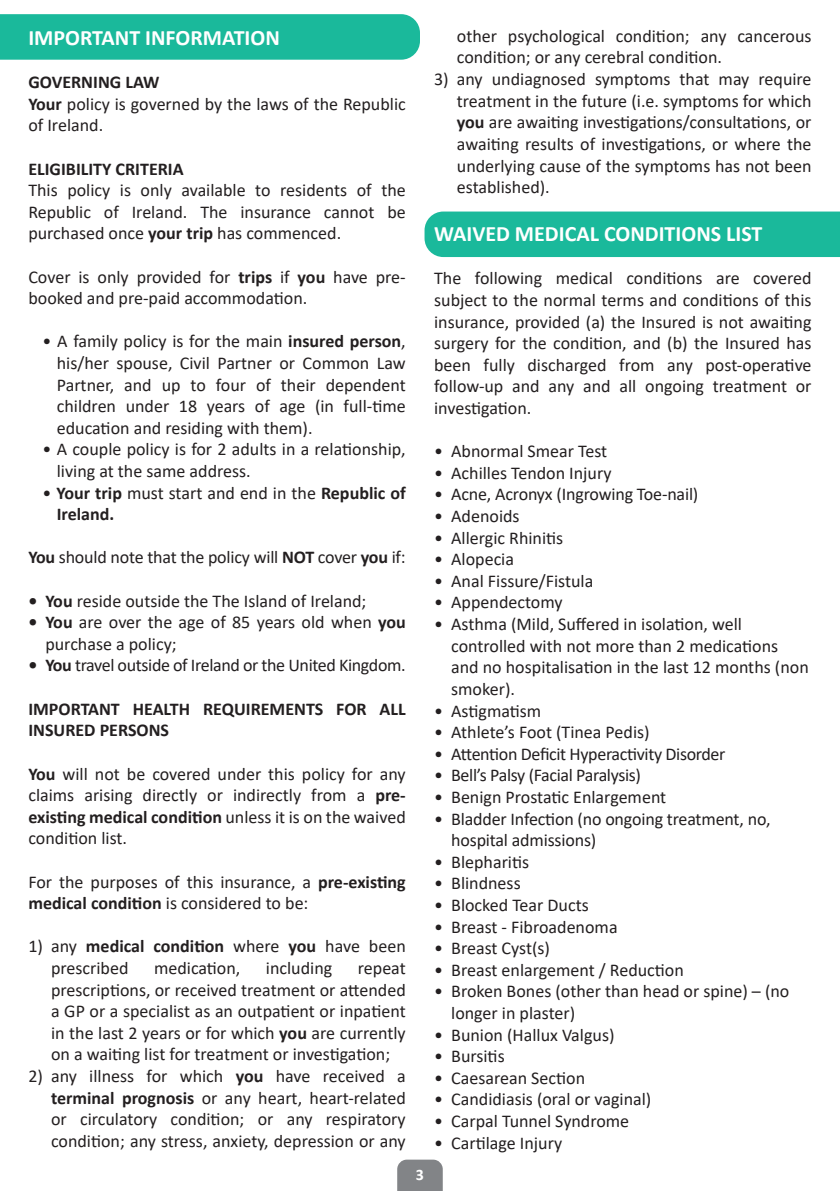
<style>
.page{position:relative;width:840px;height:1191px;background:#fff}
.page>*{position:absolute;margin:0;border:0;box-sizing:border-box;transform-origin:0 0}
.t1{font:700 22px "Calibri";color:#fff}
.t2{font:18px/21.6px "Calibri";color:#231f20}
.t3{font:700 18px/21.6px "Calibri";color:#231f20}
.t4{font:18px "Calibri";letter-spacing:-.02em;color:#231f20}
.t5{font:700 16px "Calibri";color:#fff}
.s1{font-weight:700}
.s2{font-weight:400}
</style>
<div class="page">
<div style="left:424px;top:211px;width:415px;height:46px;background:#1ab99b"></div>
<div style="left:0;top:14px;width:420px;height:46px;background:#1ab99b"></div>
<svg style="left:397px;top:1159px;width:45px;height:32px"></svg>
<p class="t1" style="left:28px;top:22px;width:253px">IMPORTANT INFORMATION</p>
<p class="t3" style="left:28px;top:71px;width:133px">GOVERNING LAW</p>
<p class="t2" style="left:28px;top:92px;width:378px"><span class="s1">Your</span> policy is governed by the laws of the Republic of Ireland.</p>
<p class="t3" style="left:28px;top:157px;width:157px">ELIGIBILITY CRITERIA</p>
<p class="t2" style="left:28px;top:179px;width:379px;text-align:justify">This policy is only available to residents of the Republic of Ireland. The insurance cannot be purchased once <span class="s1">your trip</span> has commenced.</p>
<p class="t2" style="left:28px;top:265px;width:379px">Cover is only provided for <span class="s1">trips</span> if <span class="s1">you</span> have pre&shy;booked and pre-paid accommodation.</p>
<p class="t2" style="left:57px;top:330px;width:350px;text-align:justify;text-indent:-14px">• A family policy is for the main <span class="s1">insured person</span>, his/her spouse, Civil Partner or Common Law Partner, and up to four of their dependent children under 18 years of age (in full-time education and residing with them).</p>
<p class="t2" style="left:57px;top:438px;width:350px;text-indent:-14px">• A couple policy is for 2 adults in a relationship, living at the same address.</p>
<p class="t3" style="left:57px;top:481px;width:350px;text-indent:-14px"><span class="s2">•</span> Your trip <span class="s2">must start and end in the</span> Republic of<br>Ireland.</p>
<p class="t2" style="left:28px;top:546px;width:379px"><span class="s1">You</span> should note that the policy will <span class="s1">NOT</span> cover <span class="s1">you</span> if:</p>
<p class="t2" style="left:28px;top:589px;width:339px"><span class="s1">• You</span> reside outside the The Island of Ireland;</p>
<p class="t2" style="left:45px;top:611px;width:362px;text-indent:-17px"><span class="s1">• You</span> are over the age of 85 years old when <span class="s1">you </span>purchase a policy;</p>
<p class="t4" style="left:28px;top:653px;width:378px"><span class="s1">• You</span> travel outside of Ireland or the United Kingdom.</p>
<p class="t3" style="left:28px;top:697px;width:379px">IMPORTANT HEALTH REQUIREMENTS FOR ALL<br>INSURED PERSONS</p>
<p class="t2" style="left:28px;top:762px;width:379px;text-align:justify"><span class="s1">You</span> will not be covered under this policy for any claims arising directly or indirectly from a <span class="s1">pre&shy;existing medical condition</span> unless it is on the waived condition list.</p>
<p class="t2" style="left:28px;top:870px;width:379px">For the purposes of this insurance, a <span class="s1">pre-existing medical condition</span> is considered to be:</p>
<p class="t2" style="left:51px;top:935px;width:356px;text-indent:-23px">1) any <span class="s1">medical condition</span> where <span class="s1">you</span> have been prescribed</p>
<p class="t2" style="left:154px;top:956px;width:88px">medication,</p>
<p class="t2" style="left:266px;top:956px;width:68px">including</p>
<p class="t2" style="left:51px;top:956px;width:356px;text-align:justify;text-indent:306px">repeat prescriptions, or received treatment or attended a GP or a specialist as an outpatient or inpatient in the last 2 years or for which <span class="s1">you</span> are currently on a waiting list for treatment or investigation;</p>
<p class="t2" style="left:51px;top:1064px;width:356px;text-align:justify;text-indent:-23px">2) any illness for which <span class="s1">you</span> have received a <span class="s1">terminal prognosis</span> or any heart, heart-related or circulatory condition; or any respiratory condition; any stress, anxiety, depression or any</p>
<p class="t5" style="left:415px;top:1163px;width:10px">3</p>
<p class="t2" style="left:456px;top:25px;width:356px">other psychological condition; any cancerous condition; or any cerebral condition.</p>
<p class="t2" style="left:456px;top:68px;width:356px;text-align:justify;text-indent:-23px">3) any undiagnosed symptoms that may require treatment in the future (i.e. symptoms for which <span class="s1">you</span> are awaiting investigations/consultations, or awaiting results of investigations, or where the underlying cause of the symptoms has not been established).</p>
<p class="t1" style="left:434px;top:218px;width:329px">WAIVED MEDICAL CONDITIONS LIST</p>
<p class="t2" style="left:434px;top:267px;width:379px;text-align:justify">The following medical conditions are covered subject to the normal terms and conditions of this insurance, provided (a) the Insured is not awaiting surgery for the condition, and (b) the Insured has been fully discharged from any post-operative follow-up and any and all ongoing treatment or investigation.</p>
<p class="t2" style="left:434px;top:440px;width:174px">• Abnormal Smear Test</p>
<p class="t2" style="left:434px;top:461px;width:179px">• Achilles Tendon Injury</p>
<p class="t2" style="left:434px;top:483px;width:265px">• Acne, Acronyx (Ingrowing Toe-nail)</p>
<p class="t2" style="left:434px;top:505px;width:87px">• Adenoids</p>
<p class="t2" style="left:434px;top:526px;width:130px">• Allergic Rhinitis</p>
<p class="t2" style="left:434px;top:548px;width:81px">• Alopecia</p>
<p class="t2" style="left:434px;top:569px;width:161px">• Anal Fissure/Fistula</p>
<p class="t2" style="left:434px;top:591px;width:130px">• Appendectomy</p>
<p class="t2" style="left:451px;top:613px;width:359px;text-indent:-17px">• Asthma (Mild, Suffered in isolation, well controlled with not more than 2 medications and no hospitalisation in the last 12 months (non smoker).</p>
<p class="t2" style="left:434px;top:699px;width:109px">• Astigmatism</p>
<p class="t2" style="left:434px;top:721px;width:217px">• Athlete’s Foot (Tinea Pedis)</p>
<p class="t4" style="left:434px;top:741px;width:293px">• Attention Deficit Hyperactivity Disorder</p>
<p class="t4" style="left:434px;top:763px;width:208px">• Bell’s Palsy (Facial Paralysis)</p>
<p class="t2" style="left:434px;top:785px;width:233px">• Benign Prostatic Enlargement</p>
<p class="t2" style="left:451px;top:807px;width:320px;text-indent:-17px">• Bladder Infection (no ongoing treatment, no, hospital admissions)</p>
<p class="t2" style="left:434px;top:850px;width:96px">• Blepharitis</p>
<p class="t2" style="left:434px;top:872px;width:88px">• Blindness</p>
<p class="t2" style="left:434px;top:893px;width:156px">• Blocked Tear Ducts</p>
<p class="t2" style="left:434px;top:915px;width:185px">• Breast - Fibroadenoma</p>
<p class="t2" style="left:434px;top:937px;width:117px">• Breast Cyst(s)</p>
<p class="t2" style="left:434px;top:958px;width:251px">• Breast enlargement / Reduction</p>
<p class="t2" style="left:451px;top:980px;width:339px;text-indent:-17px">• Broken Bones (other than head or spine) – (no longer in plaster)</p>
<p class="t2" style="left:434px;top:1023px;width:182px">• Bunion (Hallux Valgus)</p>
<p class="t2" style="left:434px;top:1045px;width:72px">• Bursitis</p>
<p class="t2" style="left:434px;top:1066px;width:152px">• Caesarean Section</p>
<p class="t2" style="left:434px;top:1088px;width:219px">• Candidiasis (oral or vaginal)</p>
<p class="t2" style="left:434px;top:1109px;width:196px">• Carpal Tunnel Syndrome</p>
<p class="t2" style="left:434px;top:1131px;width:129px">• Cartilage Injury</p>
</div>
